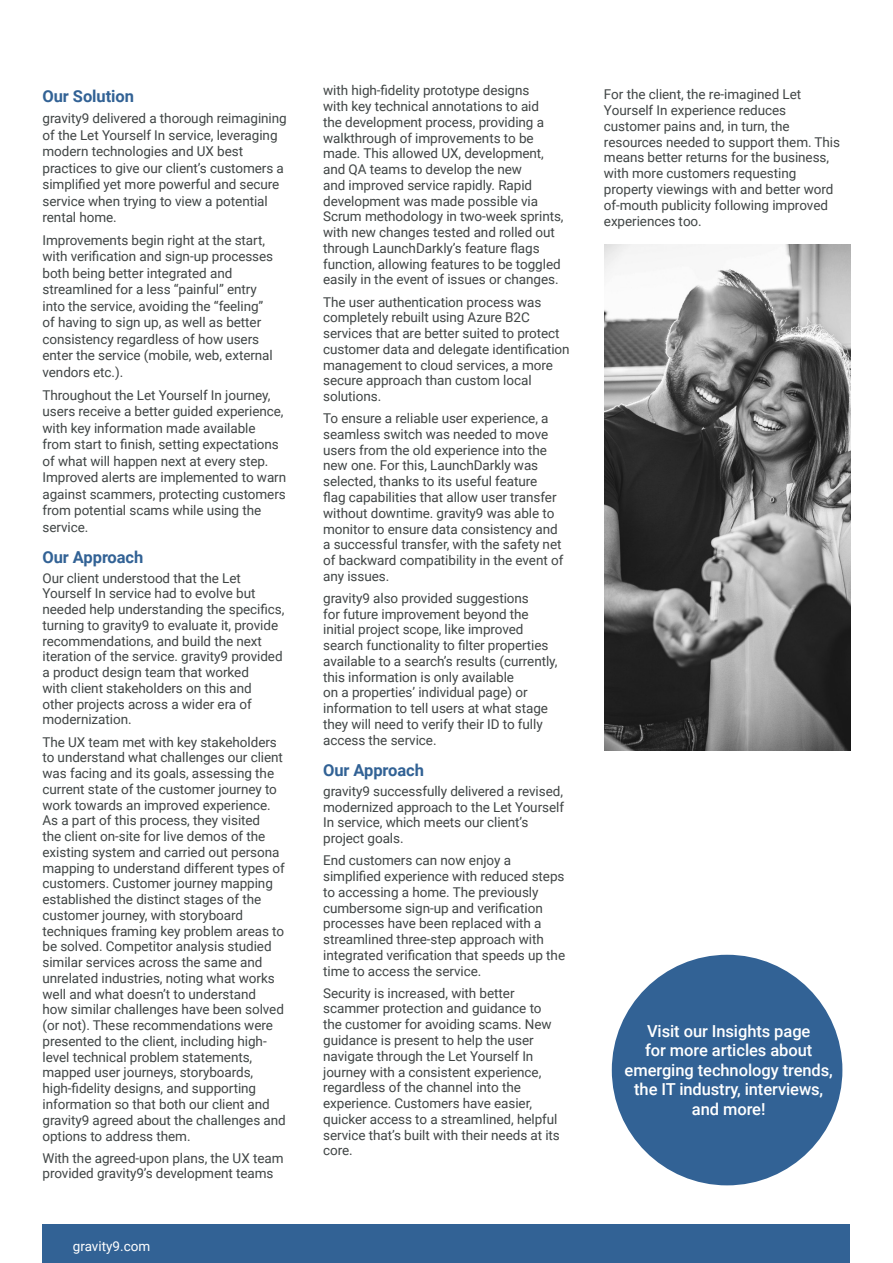
<style>
.page{position:relative;width:893px;height:1263px;background:#fff}
.page>*{position:absolute;margin:0;border:0;box-sizing:border-box;transform-origin:0 0}
.t1{font:500 16.5px/19.5px "Roboto";letter-spacing:-.005em;color:#fff;text-align:center}
.t2{font:700 16.5px "Roboto";letter-spacing:-.005em;color:#326295}
.t3{font:13.5px/15.8px "Roboto";letter-spacing:-.005em;color:#404545}
.t4{font:13.5px "Roboto";color:#fff}
</style>
<div class="page">
<div style="left:43px;top:1225px;width:807px;height:38px;background:#326295"></div>
<div style="left:612px;top:955px;width:230px;height:230px;background:#326295;border-radius:50%"></div>
<img style="left:605px;top:244px;width:245px;height:506px">
<p class="t2" style="left:43px;top:90px;width:93px">Our Solution</p>
<p class="t3" style="left:43px;top:111px;width:246px;line-height:16.5px">gravity9 delivered a thorough reimagining of the Let Yourself In service, leveraging modern technologies and UX best practices to give our client’s customers a simplified yet more powerful and secure service when trying to view a potential rental home.</p>
<p class="t3" style="left:43px;top:233px;width:232px;line-height:16.5px">Improvements begin right at the start, with verification and sign-up processes both being better integrated and streamlined for a less “painful” entry into the service, avoiding the “feeling” of having to sign up, as well as better consistency regardless of how users enter the service (mobile, web, external vendors etc.).</p>
<p class="t3" style="left:43px;top:388px;width:245px;line-height:16.5px">Throughout the Let Yourself In journey, users receive a better guided experience, with key information made available from start to finish, setting expectations of what will happen next at every step.<br>Improved alerts are implemented to warn against scammers, protecting customers from potential scams while using the service.</p>
<p class="t2" style="left:43px;top:550px;width:102px">Our Approach</p>
<p class="t3" style="left:43px;top:571px;width:243px">Our client understood that the Let Yourself In service had to evolve but needed help understanding the specifics, turning to gravity9 to evaluate it, provide recommendations, and build the next iteration of the service. gravity9 provided a product design team that worked<br>with client stakeholders on this and other projects across a wider era of modernization.</p>
<p class="t3" style="left:43px;top:735px;width:245px">The UX team met with key stakeholders to understand what challenges our client was facing and its goals, assessing the current state of the customer journey to work towards an improved experience.<br>As a part of this process, they visited<br>the client on-site for live demos of the existing system and carried out persona mapping to understand different types of customers. Customer journey mapping established the distinct stages of the customer journey, with storyboard techniques framing key problem areas to be solved. Competitor analysis studied similar services across the same and unrelated industries, noting what works well and what doesn’t to understand<br>how similar challenges have been solved (or not). These recommendations were presented to the client, including high&shy;level technical problem statements, mapped user journeys, storyboards, high-fidelity designs, and supporting information so that both our client and gravity9 agreed about the challenges and options to address them.</p>
<p class="t3" style="left:43px;top:1151px;width:243px">With the agreed-upon plans, the UX team provided gravity9’s development teams</p>
<p class="t4" style="left:73px;top:1240px;width:79px">gravity9.com</p>
<p class="t3" style="left:323px;top:82px;width:242px">with high-fidelity prototype designs<br>with key technical annotations to aid<br>the development process, providing a walkthrough of improvements to be made. This allowed UX, development, and QA teams to develop the new<br>and improved service rapidly. Rapid development was made possible via Scrum methodology in two-week sprints, with new changes tested and rolled out through LaunchDarkly’s feature flags function, allowing features to be toggled easily in the event of issues or changes.</p>
<p class="t3" style="left:323px;top:295px;width:248px">The user authentication process was completely rebuilt using Azure B2C services that are better suited to protect customer data and delegate identification management to cloud services, a more secure approach than custom local solutions.</p>
<p class="t3" style="left:323px;top:411px;width:242px">To ensure a reliable user experience, a seamless switch was needed to move users from the old experience into the new one. For this, LaunchDarkly was selected, thanks to its useful feature<br>flag capabilities that allow user transfer without downtime. gravity9 was able to monitor to ensure data consistency and a successful transfer, with the safety net of backward compatibility in the event of any issues.</p>
<p class="t3" style="left:323px;top:591px;width:236px">gravity9 also provided suggestions<br>for future improvement beyond the initial project scope, like improved search functionality to filter properties available to a search’s results (currently, this information is only available<br>on a properties’ individual page) or information to tell users at what stage they will need to verify their ID to fully access the service.</p>
<p class="t2" style="left:323px;top:763px;width:102px">Our Approach</p>
<p class="t3" style="left:323px;top:784px;width:242px">gravity9 successfully delivered a revised, modernized approach to the Let Yourself In service, which meets our client’s project goals.</p>
<p class="t3" style="left:323px;top:853px;width:243px">End customers can now enjoy a simplified experience with reduced steps to accessing a home. The previously cumbersome sign-up and verification processes have been replaced with a streamlined three-step approach with integrated verification that speeds up the time to access the service.</p>
<p class="t3" style="left:323px;top:986px;width:238px">Security is increased, with better scammer protection and guidance to the customer for avoiding scams. New guidance is present to help the user navigate through the Let Yourself In journey with a consistent experience, regardless of the channel into the experience. Customers have easier, quicker access to a streamlined, helpful service that’s built with their needs at its core.</p>
<p class="t3" style="left:604px;top:88px;width:238px">For the client, the re-imagined Let Yourself In experience reduces customer pains and, in turn, the resources needed to support them. This means better returns for the business, with more customers requesting property viewings with and better word of-mouth publicity following improved experiences too.</p>
<p class="t1" style="left:625px;top:1022px;width:210px">Visit our Insights page<br>for more articles about emerging technology trends, the IT industry, interviews, and more!</p>
</div>
